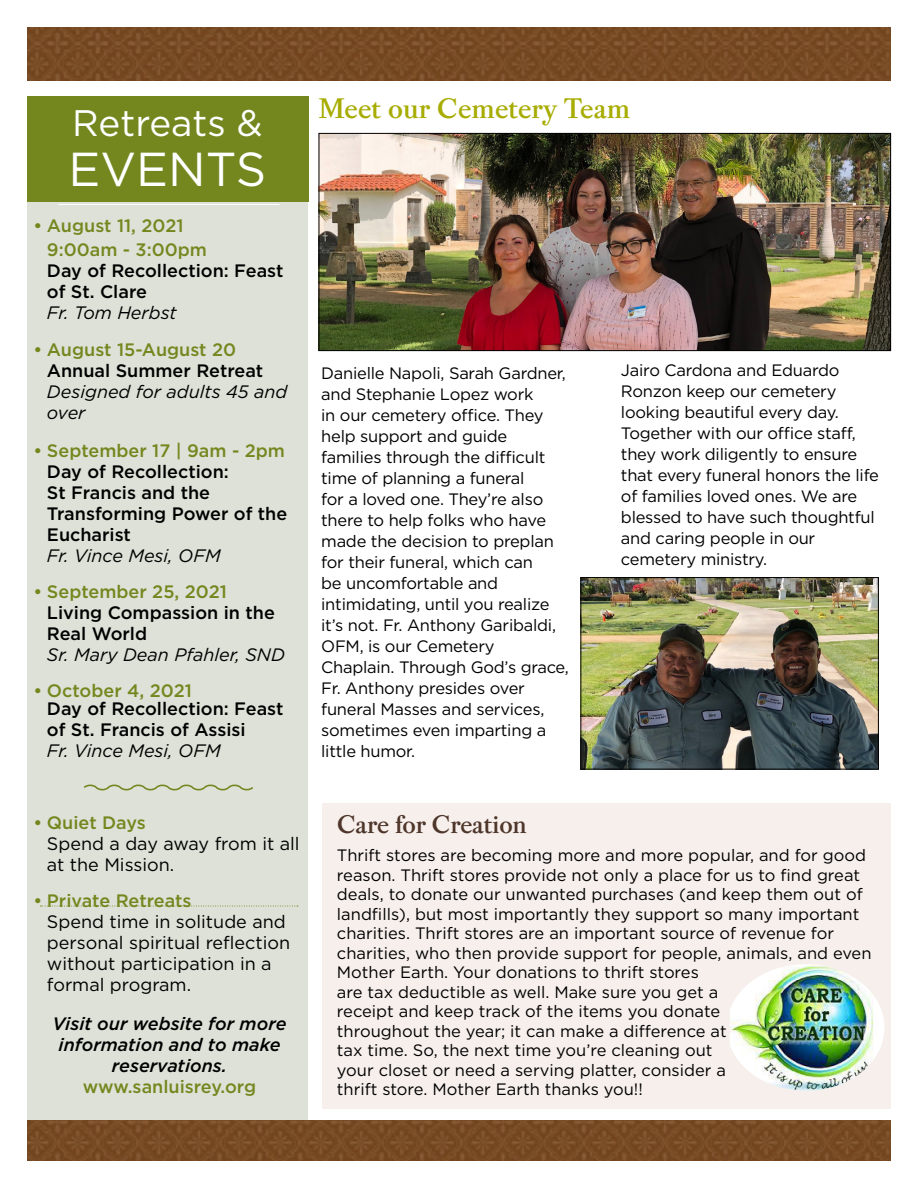
<style>
.page{position:relative;width:918px;height:1188px;background:#fff}
.page>*{position:absolute;margin:0;border:0;box-sizing:border-box;transform-origin:0 0}
.t1{font:47.7px "Gotham";color:#fff}
.t2{font:36.9px "Gotham";color:#fff}
.t3{font:600 30px "Pradell";color:#a7ac00}
.t4{font:600 27px "Pradell";letter-spacing:-.01em;color:#4f362a}
.t5{font:500 18px/21px "Gotham";color:#000}
.t6{font:500 18px/24px "Gotham";color:#74871f}
.t7{font:18px/21px "Gotham";color:#000}
.t8{font:italic 18px/21px "Gotham";color:#000}
.t9{font:italic 500 18px/21px "Gotham";color:#000;text-align:center}
.t10{font:16.5px/21px "Gotham";letter-spacing:-.015em;color:#000}
</style>
<div class="page">
<div style="left:27px;top:202px;width:281px;height:928px;background:#dde1d7"></div>
<img style="left:27px;top:27px;width:864px;height:54px">
<img style="left:27px;top:1120px;width:864px;height:41px">
<div style="left:27px;top:96px;width:282px;height:106px;background:#74871f"></div>
<hr style="left:58px;top:204px;width:221px;height:1px;background:#fff">
<img style="left:321px;top:135px;width:568px;height:214px">
<div style="left:319px;top:133px;width:572px;height:218px;border:1px solid #000"></div>
<svg style="left:40px;top:906px;width:258px;height:1px"></svg>
<svg style="left:83px;top:784px;width:170px;height:7px"></svg>
<img style="left:582px;top:579px;width:295px;height:189px">
<div style="left:580px;top:577px;width:299px;height:193px;border:1px solid #000"></div>
<div style="left:323px;top:803px;width:568px;height:306px;background:#f6efec"></div>
<img style="left:730px;top:964px;width:154px;height:127px">
<h2 class="t2" style="left:72px;top:100px;width:192px">Retreats &amp;</h2>
<h1 class="t1" style="left:69px;top:138px;width:199px">EVENTS</h1>
<p class="t6" style="left:47px;top:213px;width:162px;text-indent:-14px">• August 11, 2021<br>9:00am - 3:00pm</p>
<p class="t5" style="left:47px;top:260px;width:238px">Day of Recollection: Feast of St. Clare</p>
<p class="t8" style="left:47px;top:302px;width:131px">Fr. Tom Herbst</p>
<p class="t6" style="left:33px;top:338px;width:204px">• August 15-August 20</p>
<p class="t5" style="left:47px;top:360px;width:218px">Annual Summer Retreat</p>
<p class="t8" style="left:47px;top:381px;width:242px">Designed for adults 45 and over</p>
<p class="t6" style="left:33px;top:438px;width:253px">• September 17 | 9am - 2pm</p>
<p class="t5" style="left:47px;top:461px;width:242px">Day of Recollection:<br>St Francis and the<br>Transforming Power of the<br>Eucharist</p>
<p class="t8" style="left:47px;top:545px;width:176px">Fr. Vince Mesi, OFM</p>
<p class="t6" style="left:33px;top:579px;width:195px">• September 25, 2021</p>
<p class="t5" style="left:47px;top:602px;width:229px">Living Compassion in the<br>Real World</p>
<p class="t8" style="left:47px;top:644px;width:240px">Sr. Mary Dean Pfahler, SND</p>
<p class="t6" style="left:33px;top:678px;width:160px">• October 4, 2021</p>
<p class="t5" style="left:47px;top:698px;width:238px">Day of Recollection: Feast of St. Francis of Assisi</p>
<p class="t8" style="left:47px;top:740px;width:176px">Fr. Vince Mesi, OFM</p>
<h3 class="t3" style="left:319px;top:90px;width:313px">Meet our Cemetery Team</h3>
<p class="t10" style="left:321px;top:363px;width:249px">Danielle Napoli, Sarah Gardner, and Stephanie Lopez work<br>in our cemetery office. They help support and guide families through the difficult time of planning a funeral<br>for a loved one. They’re also there to help folks who have made the decision to preplan for their funeral, which can<br>be uncomfortable and intimidating, until you realize it’s not. Fr. Anthony Garibaldi,<br>OFM, is our Cemetery<br>Chaplain. Through God’s grace,<br>Fr. Anthony presides over funeral Masses and services, sometimes even imparting a little humor.</p>
<p class="t10" style="left:621px;top:359px;width:260px">Jairo Cardona and Eduardo<br>Ronzon keep our cemetery looking beautiful every day.<br>Together with our office staff, they work diligently to ensure that every funeral honors the life of families loved ones. We are blessed to have such thoughtful and caring people in our cemetery ministry.</p>
<p class="t6" style="left:33px;top:810px;width:114px">• Quiet Days</p>
<p class="t7" style="left:47px;top:833px;width:254px">Spend a day away from it all at the Mission.</p>
<p class="t6" style="left:33px;top:888px;width:160px">• Private Retreats</p>
<p class="t7" style="left:47px;top:911px;width:245px">Spend time in solitude and personal spiritual reflection without participation in a formal program.</p>
<p class="t9" style="left:53px;top:1013px;width:235px">Visit our website for more information and to make reservations.</p>
<p class="t6" style="left:83px;top:1074px;width:175px">www.sanluisrey.org</p>
<h3 class="t4" style="left:337px;top:808px;width:191px">Care for Creation</h3>
<p class="t10" style="left:337px;top:845px;width:536px;line-height:19.5px">Thrift stores are becoming more and more popular, and for good reason. Thrift stores provide not only a place for us to find great deals, to donate our unwanted purchases (and keep them out of landfills), but most importantly they support so many important charities. Thrift stores are an important source of revenue for charities, who then provide support for people, animals, and even Mother Earth. Your donations to thrift stores<br>are tax deductible as well. Make sure you get a<br>receipt and keep track of the items you donate<br>throughout the year; it can make a difference at<br>tax time. So, the next time you’re cleaning out<br>your closet or need a serving platter, consider a<br>thrift store. Mother Earth thanks you!!</p>
</div>
